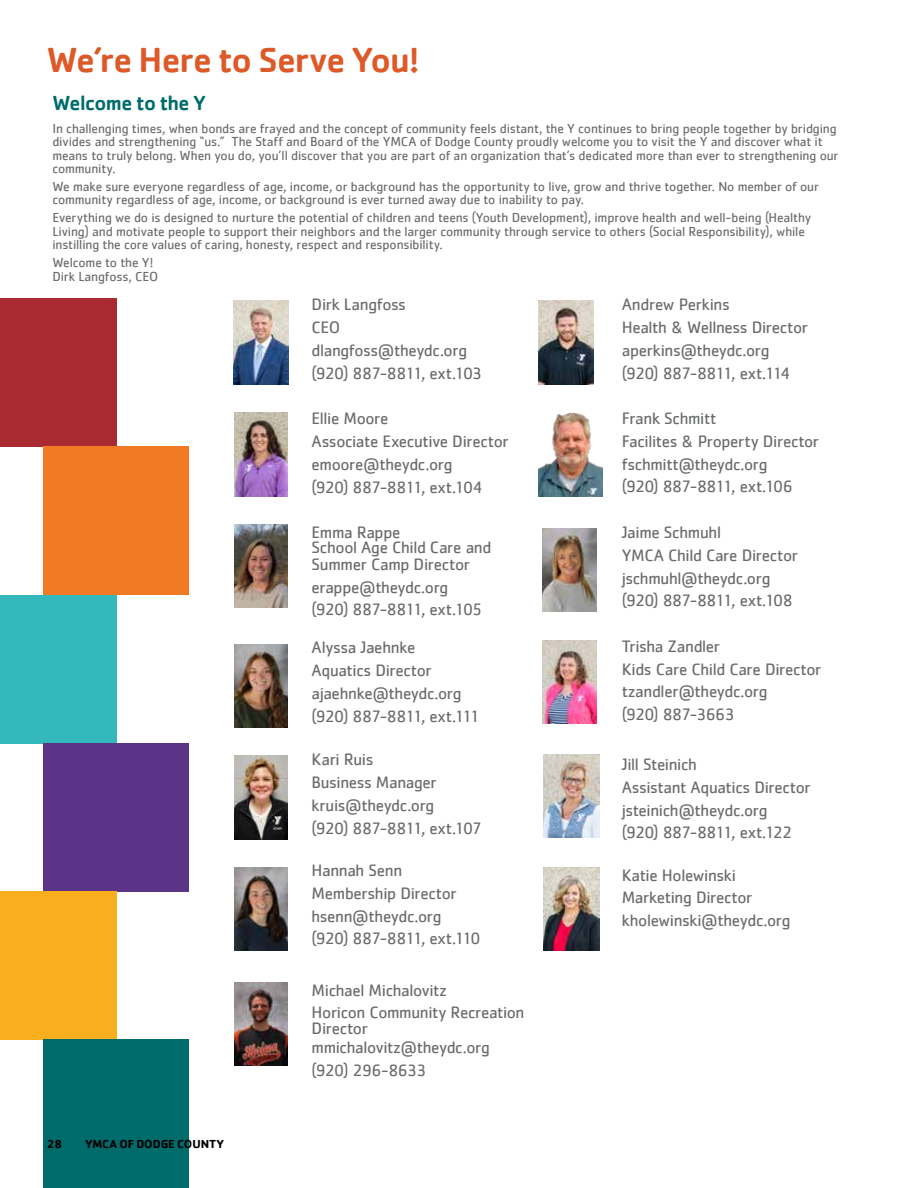
<style>
.page{position:relative;width:918px;height:1188px;background:#fff}
.page>*{position:absolute;margin:0;border:0;box-sizing:border-box;transform-origin:0 0}
.t1{font:500 36px "Cachet";letter-spacing:-.025em;color:#dd5928}
.t2{font:500 21px "Cachet";letter-spacing:-.02em;color:#006b6b}
.t3{font:17.1px/22.8px "Cachet";letter-spacing:-.02em;color:#6a6c6c}
.t4{font:17.1px "Cachet";letter-spacing:-.045em;color:#6a6c6c}
.t5{font:13.5px/13.5px "Cachet";letter-spacing:-.01em;color:#6a6c6c}
.t6{font:700 12px "Cachet";letter-spacing:-.005em;color:#000}
</style>
<div class="page">
<img style="left:539px;top:413px;width:64px;height:83px">
<img style="left:234px;top:301px;width:55px;height:83px">
<img style="left:234px;top:413px;width:54px;height:83px">
<img style="left:538px;top:301px;width:55px;height:83px">
<img style="left:544px;top:754px;width:55px;height:84px">
<img style="left:544px;top:867px;width:55px;height:83px">
<img style="left:234px;top:983px;width:54px;height:83px">
<img style="left:234px;top:525px;width:54px;height:83px">
<img style="left:234px;top:644px;width:54px;height:83px">
<img style="left:543px;top:529px;width:53px;height:83px">
<img style="left:543px;top:640px;width:53px;height:84px">
<img style="left:234px;top:868px;width:54px;height:83px">
<img style="left:234px;top:756px;width:54px;height:83px">
<div style="left:0;top:298px;width:116px;height:149px;background:#aa2a31"></div>
<div style="left:43px;top:447px;width:146px;height:148px;background:#f07924"></div>
<div style="left:0;top:595px;width:116px;height:148px;background:#34b8bb"></div>
<div style="left:43px;top:743px;width:146px;height:148px;background:#5b3488"></div>
<div style="left:0;top:892px;width:116px;height:148px;background:#f9ae1d"></div>
<div style="left:43px;top:1040px;width:146px;height:148px;background:#006b6b"></div>
<h1 class="t1" style="left:47px;top:38px;width:374px">We’re Here to Serve You!</h1>
<p class="t2" style="left:52px;top:91px;width:155px">Welcome to the Y</p>
<p class="t5" style="left:52px;top:121px;width:788px">In challenging times, when bonds are frayed and the concept of community feels distant, the Y continues to bring people together by bridging divides and strengthening “us.” The Staff and Board of the YMCA of Dodge County proudly welcome you to visit the Y and discover what it means to truly belong. When you do, you’ll discover that you are part of an organization that’s dedicated more than ever to strengthening our community.</p>
<p class="t5" style="left:52px;top:179px;width:768px">We make sure everyone regardless of age, income, or background has the opportunity to live, grow and thrive together. No member of our community regardless of age, income, or background is ever turned away due to inability to pay.</p>
<p class="t5" style="left:52px;top:211px;width:760px">Everything we do is designed to nurture the potential of children and teens (Youth Development), improve health and well-being (Healthy<br>Living) and motivate people to support their neighbors and the larger community through service to others (Social Responsibility), while instilling the core values of caring, honesty, respect and responsibility.</p>
<p class="t5" style="left:52px;top:256px;width:107px">Welcome to the Y!<br>Dirk Langfoss, CEO</p>
<p class="t3" style="left:312px;top:293px;width:172px">Dirk Langfoss<br>CEO dlangfoss@theydc.org (920) 887-8811, ext.103</p>
<p class="t3" style="left:312px;top:407px;width:199px">Ellie Moore<br>Associate Executive Director emoore@theydc.org<br>(920) 887-8811, ext.104</p>
<p class="t3" style="left:312px;top:524px;width:181px;line-height:15.8px">Emma Rappe<br>School Age Child Care and<br>Summer Camp Director</p>
<p class="t3" style="left:312px;top:575px;width:172px">erappe@theydc.org (920) 887-8811, ext.105</p>
<p class="t3" style="left:312px;top:636px;width:169px">Alyssa Jaehnke<br>Aquatics Director ajaehnke@theydc.org (920) 887-8811, ext.111</p>
<p class="t3" style="left:312px;top:748px;width:172px">Kari Ruis<br>Business Manager kruis@theydc.org<br>(920) 887-8811, ext.107</p>
<p class="t3" style="left:312px;top:859px;width:171px">Hannah Senn<br>Membership Director hsenn@theydc.org (920) 887-8811, ext.110</p>
<p class="t3" style="left:312px;top:978px;width:214px">Michael Michalovitz<br>Horicon Community Recreation</p>
<p class="t3" style="left:312px;top:1018px;width:180px;line-height:19.6px">Director mmichalovitz@theydc.org</p>
<p class="t4" style="left:312px;top:1060px;width:116px">(920) 296-8633</p>
<p class="t3" style="left:622px;top:293px;width:188px">Andrew Perkins<br>Health &amp; Wellness Director aperkins@theydc.org (920) 887-8811, ext.114</p>
<p class="t3" style="left:622px;top:407px;width:199px">Frank Schmitt<br>Facilites &amp; Property Director fschmitt@theydc.org<br>(920) 887-8811, ext.106</p>
<p class="t3" style="left:622px;top:521px;width:178px">Jaime Schmuhl<br>YMCA Child Care Director jschmuhl@theydc.org (920) 887-8811, ext.108</p>
<p class="t3" style="left:622px;top:635px;width:201px">Trisha Zandler<br>Kids Care Child Care Director tzandler@theydc.org<br>(920) 887-3663</p>
<p class="t3" style="left:622px;top:753px;width:191px">Jill Steinich<br>Assistant Aquatics Director jsteinich@theydc.org<br>(920) 887-8811, ext.122</p>
<p class="t3" style="left:622px;top:863px;width:170px">Katie Holewinski<br>Marketing Director kholewinski@theydc.org</p>
<p class="t6" style="left:47px;top:1136px;width:16px">28</p>
<p class="t6" style="left:85px;top:1136px;width:141px">YMCA OF DODGE COUNTY</p>
</div>
